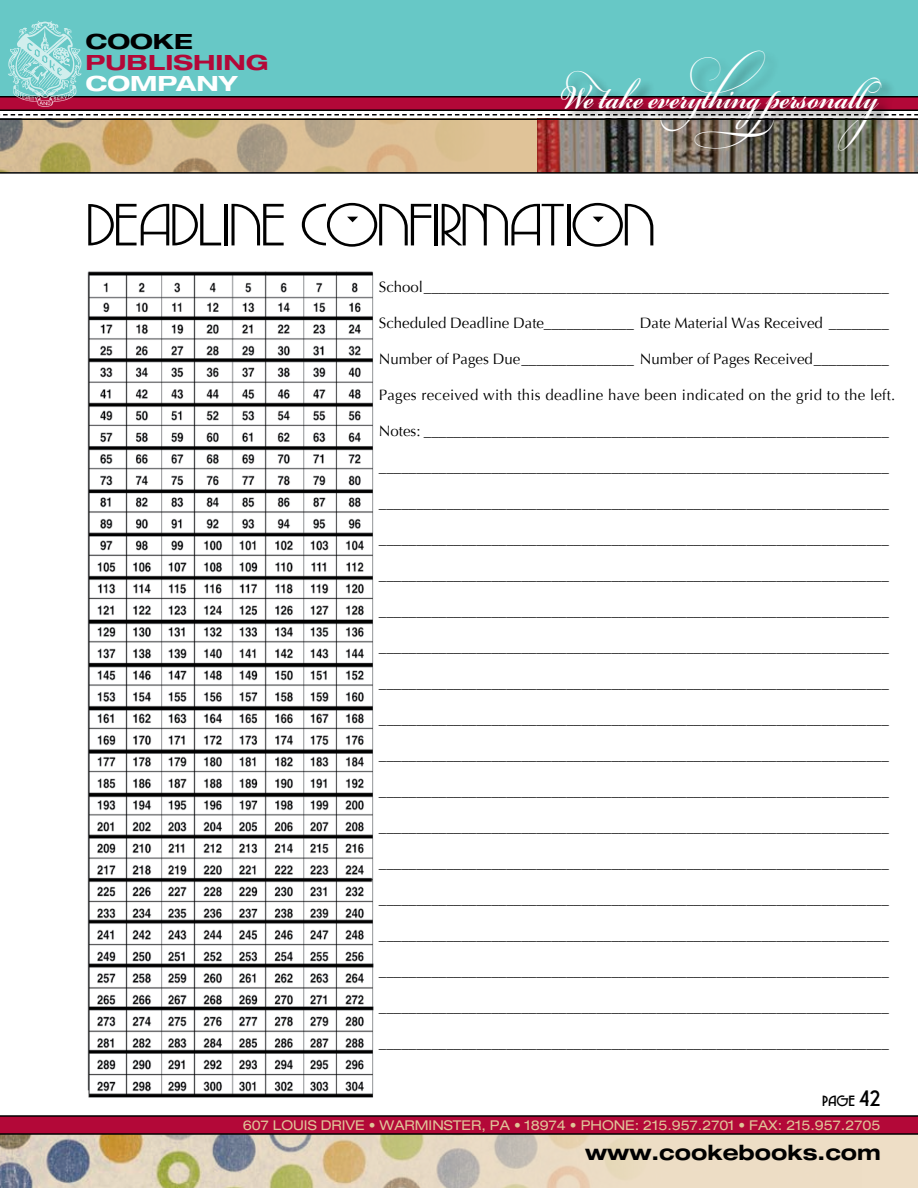
<style>
.page{position:relative;width:918px;height:1188px;background:#fff}
.page>*{position:absolute;margin:0;border:0;box-sizing:border-box;transform-origin:0 0}
.t1{font:300 60px "New Garden";letter-spacing:-.03em;color:#000;scale:1.15 1}
.t2{font:700 52.5px "Bickham Script Pro";color:#fff;scale:.7 1}
.t3{font:700 expanded 21px "Helvetica Neue";color:#000}
.t4{font:700 expanded 21px "Helvetica Neue";color:#b30838;scale:1.15 1}
.t5{font:700 expanded 21px "Helvetica Neue";color:#fff;scale:1.15 1}
.t6{font:700 expanded 21px "Helvetica Neue";color:#000;scale:1.15 1}
.t7{font:15px "Optima";color:#000}
.t8{font:700 15px "New Garden";color:#000}
.t9{font:expanded 13.5px "Helvetica Neue";color:#e0c398}
.s1{font-size:22.5px}
</style>
<div class="page">
<div style="left:0;top:1134px;width:918px;height:54px;background:#eedec6"></div>
<img style="left:0;top:1135px;width:627px;height:53px">
<div style="left:0;top:0;width:918px;height:96px;background:#67c8c6"></div>
<img style="left:538px;top:120px;width:380px;height:52px">
<svg style="left:0;top:96px;width:918px;height:20px"></svg>
<svg style="left:0;top:1115px;width:918px;height:20px;background:#990c33"></svg>
<div style="left:560px;top:49px;width:336px;height:116px;background:#000;opacity:.5"></div>
<svg style="left:0;top:120px;width:538px;height:52px;background:#cdb488"></svg>
<hr style="left:0;top:118px;width:918px;height:2px;background:#000">
<hr style="left:0;top:172px;width:918px;height:2px;background:#000">
<img style="left:29px;top:21px;width:32px;height:14px">
<img style="left:87px;top:271px;width:287px;height:827px">
<h3 class="t6" style="left:86px;top:28px;width:95px">COOKE</h3>
<h3 class="t4" style="left:86px;top:49px;width:161px">PUBLISHING</h3>
<h3 class="t5" style="left:86px;top:70px;width:134px">COMPANY</h3>
<h2 class="t2" style="left:560px;top:59px;width:457px">We take everything personally</h2>
<h1 class="t1" style="left:86px;top:190px;width:497px">DEADLINE CONFIRMATION</h1>
<p class="t7" style="left:379px;top:278px;width:512px">School______________________________________________________________</p>
<p class="t7" style="left:379px;top:314px;width:512px">Scheduled Deadline Date____________ Date Material Was Received ________</p>
<p class="t7" style="left:379px;top:350px;width:512px">Number of Pages Due_______________ Number of Pages Received__________</p>
<p class="t7" style="left:379px;top:386px;width:518px">Pages received with this deadline have been indicated on the grid to the left.</p>
<p class="t7" style="left:379px;top:422px;width:512px">Notes: ______________________________________________________________</p>
<p class="t7" style="left:379px;top:458px;width:512px">____________________________________________________________________</p>
<p class="t7" style="left:379px;top:494px;width:512px">____________________________________________________________________</p>
<p class="t7" style="left:379px;top:530px;width:512px">____________________________________________________________________</p>
<p class="t7" style="left:379px;top:566px;width:512px">____________________________________________________________________</p>
<p class="t7" style="left:379px;top:602px;width:512px">____________________________________________________________________</p>
<p class="t7" style="left:379px;top:638px;width:512px">____________________________________________________________________</p>
<p class="t7" style="left:379px;top:674px;width:512px">____________________________________________________________________</p>
<p class="t7" style="left:379px;top:710px;width:512px">____________________________________________________________________</p>
<p class="t7" style="left:379px;top:746px;width:512px">____________________________________________________________________</p>
<p class="t7" style="left:379px;top:782px;width:512px">____________________________________________________________________</p>
<p class="t7" style="left:379px;top:818px;width:512px">____________________________________________________________________</p>
<p class="t7" style="left:379px;top:854px;width:512px">____________________________________________________________________</p>
<p class="t7" style="left:379px;top:890px;width:512px">____________________________________________________________________</p>
<p class="t7" style="left:379px;top:926px;width:512px">____________________________________________________________________</p>
<p class="t7" style="left:379px;top:962px;width:512px">____________________________________________________________________</p>
<p class="t7" style="left:379px;top:998px;width:512px">____________________________________________________________________</p>
<p class="t7" style="left:379px;top:1034px;width:512px">____________________________________________________________________</p>
<p class="t8" style="left:822px;top:1092px;width:60px">PAGE <span class="s1">42</span></p>
<p class="t9" style="left:243px;top:1117px;width:639px">607 LOUIS DRIVE • WARMINSTER, PA • 18974 • PHONE: 215.957.2701 • FAX: 215.957.2705</p>
<h3 class="t3" style="left:585px;top:1139px;width:297px">www.cookebooks.com</h3>
</div>
